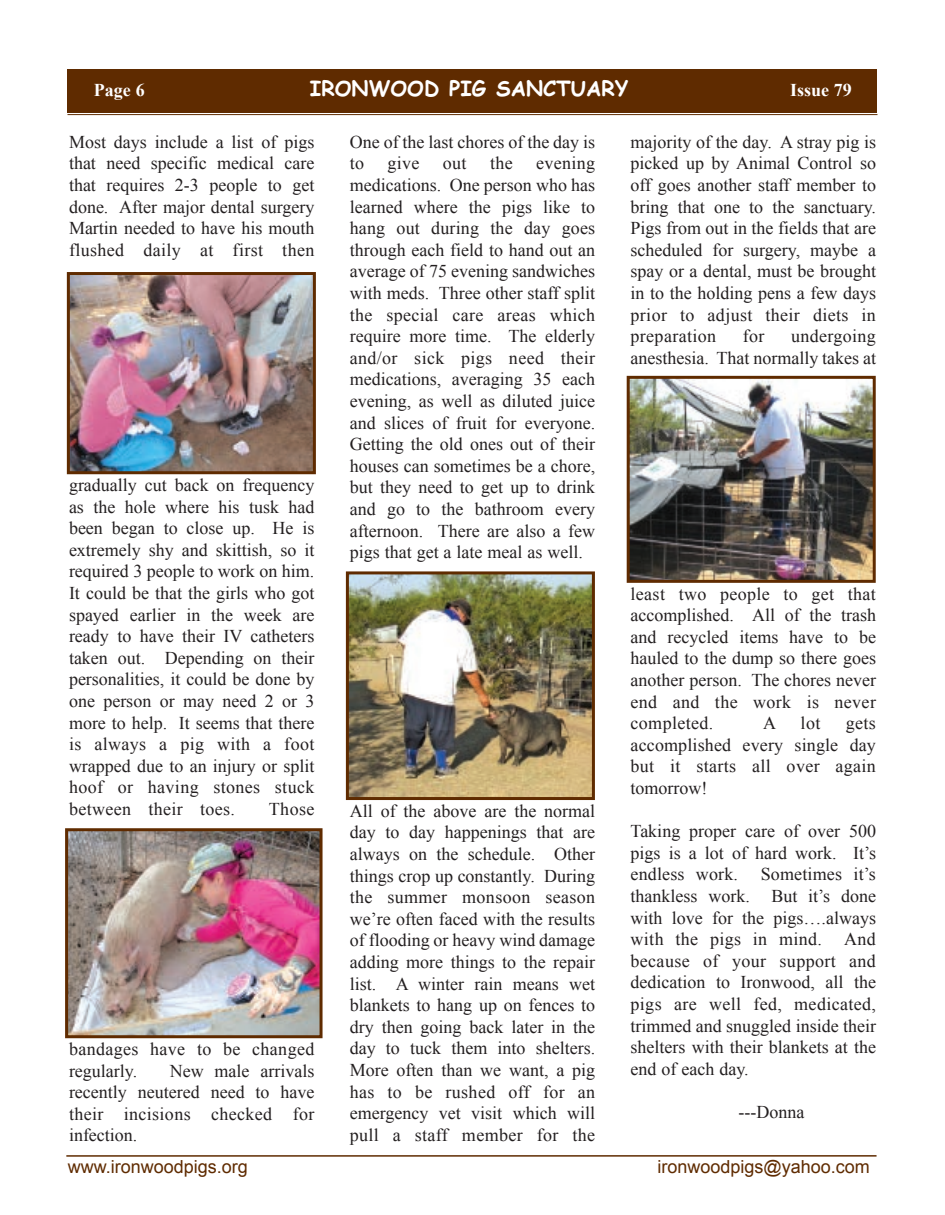
<style>
.page{position:relative;width:945px;height:1215px;background:#fff}
.page>*{position:absolute;margin:0;border:0;box-sizing:border-box;transform-origin:0 0}
.t1{font:700 21px "Comic Sans MS";color:#fff}
.t2{font:18px/21.6px "Times New Roman";color:#231f20;text-align:justify}
.t3{font:18px "Arial";color:#5f2b00}
.t4{font:18px/21.6px "Times New Roman";letter-spacing:.02em;color:#231f20}
.t5{font:700 18px "Times New Roman";color:#fff}
</style>
<div class="page">
<hr style="left:66px;top:1155px;width:811px;height:2px;background:#5f2b00">
<div style="left:68px;top:69px;width:810px;height:43px;background:#5f2b00"></div>
<hr style="left:68px;top:114px;width:810px;height:1px;background:#5f2b00">
<img style="left:350px;top:575px;width:241px;height:221px">
<div style="left:346px;top:571px;width:249px;height:229px;border:3px solid #5f2b00"></div>
<img style="left:69px;top:832px;width:250px;height:202px">
<div style="left:65px;top:828px;width:258px;height:210px;border:3px solid #5f2b00"></div>
<img style="left:71px;top:276px;width:241px;height:194px">
<div style="left:67px;top:272px;width:249px;height:202px;border:3px solid #5f2b00"></div>
<img style="left:631px;top:380px;width:241px;height:199px">
<div style="left:627px;top:376px;width:249px;height:207px;border:3px solid #5f2b00"></div>
<p class="t5" style="left:94px;top:78px;width:52px">Page 6</p>
<p class="t1" style="left:310px;top:73px;width:320px">IRONWOOD PIG SANCTUARY</p>
<p class="t5" style="left:790px;top:78px;width:63px">Issue 79</p>
<p class="t2" style="left:69px;top:131px;width:247px">Most days include a list of pigs that need specific medical care that requires 2-3 people to get done. After major dental surgery Martin needed to have his mouth flushed daily at first then</p>
<p class="t2" style="left:69px;top:474px;width:247px">gradually cut back on frequency as the hole where his tusk had been began to close up. He is extremely shy and skittish, so it required 3 people to work on him.<br>It could be that the girls who got spayed earlier in the week are ready to have their IV catheters taken out. Depending on their personalities, it could be done by one person or may need 2 or 3 more to help. It seems that there is always a pig with a foot wrapped due to an injury or split hoof or having stones stuck between their toes.</p>
<p class="t2" style="left:269px;top:798px;width:47px">Those</p>
<p class="t4" style="left:69px;top:1038px;width:247px">bandages have to be changed regularly.</p>
<p class="t2" style="left:69px;top:1060px;width:247px;text-indent:101px">New male arrivals recently neutered need to have their incisions checked for infection.</p>
<p class="t2" style="left:350px;top:131px;width:247px">One of the last chores of the day is to</p>
<p class="t2" style="left:350px;top:152px;width:247px;text-indent:186px">evening medications. One person who has learned where the pigs like to hang out during the day goes through each field to hand out an average of 75 evening sandwiches with meds. Three other staff split the special care areas which require more time. The elderly and/or sick pigs need their medications, averaging 35 each evening, as well as diluted juice and slices of fruit for everyone.<br>Getting the old ones out of their houses can sometimes be a chore, but they need to get up to drink and go to the bathroom every afternoon. There are also a few pigs that get a late meal as well.</p>
<p class="t2" style="left:388px;top:152px;width:34px">give</p>
<p class="t2" style="left:443px;top:152px;width:25px">out</p>
<p class="t2" style="left:490px;top:152px;width:24px">the</p>
<p class="t2" style="left:350px;top:800px;width:247px">All of the above are the normal day to day happenings that are always on the schedule. Other things crop up constantly. During the summer monsoon season we’re often faced with the results of flooding or heavy wind damage adding more things to the repair list. A winter rain means wet blankets to hang up on fences to dry then going back later in the day to tuck them into shelters.<br>More often than we want, a pig has to be rushed off for an emergency vet visit which will pull a staff member for the</p>
<p class="t2" style="left:631px;top:131px;width:247px">majority of the day. A stray pig is picked up by Animal Control so off goes another staff member to bring that one to the sanctuary.<br>Pigs from out in the fields that are scheduled for surgery, maybe a spay or a dental, must be brought in to the holding pens a few days prior to adjust their diets in preparation</p>
<p class="t2" style="left:631px;top:325px;width:247px;text-align:right">undergoing<br>anesthesia. That normally takes at</p>
<p class="t2" style="left:743px;top:325px;width:23px">for</p>
<p class="t2" style="left:631px;top:583px;width:247px">least two people to get that accomplished. All of the trash and recycled items have to be hauled to the dump so there goes another person. The chores never end and the work is never completed.</p>
<p class="t2" style="left:763px;top:712px;width:14px">A</p>
<p class="t2" style="left:801px;top:712px;width:21px">lot</p>
<p class="t2" style="left:631px;top:712px;width:247px;text-indent:215px">gets accomplished every single day but it starts all over again tomorrow!</p>
<p class="t2" style="left:631px;top:820px;width:247px">Taking proper care of over 500 pigs is a lot of hard work. It’s endless work.</p>
<p class="t2" style="left:631px;top:863px;width:247px;text-indent:130px">Sometimes it’s thankless work. But it’s done with love for the pigs….always with the pigs in mind. And because of your support and dedication to Ironwood, all the pigs are well fed, medicated, trimmed and snuggled inside their shelters with their blankets at the end of each day.</p>
<p class="t2" style="left:739px;top:1101px;width:67px">---Donna</p>
<p class="t3" style="left:68px;top:1155px;width:182px">www.ironwoodpigs.org</p>
<p class="t3" style="left:657px;top:1155px;width:214px">ironwoodpigs@yahoo.com</p>
</div>
